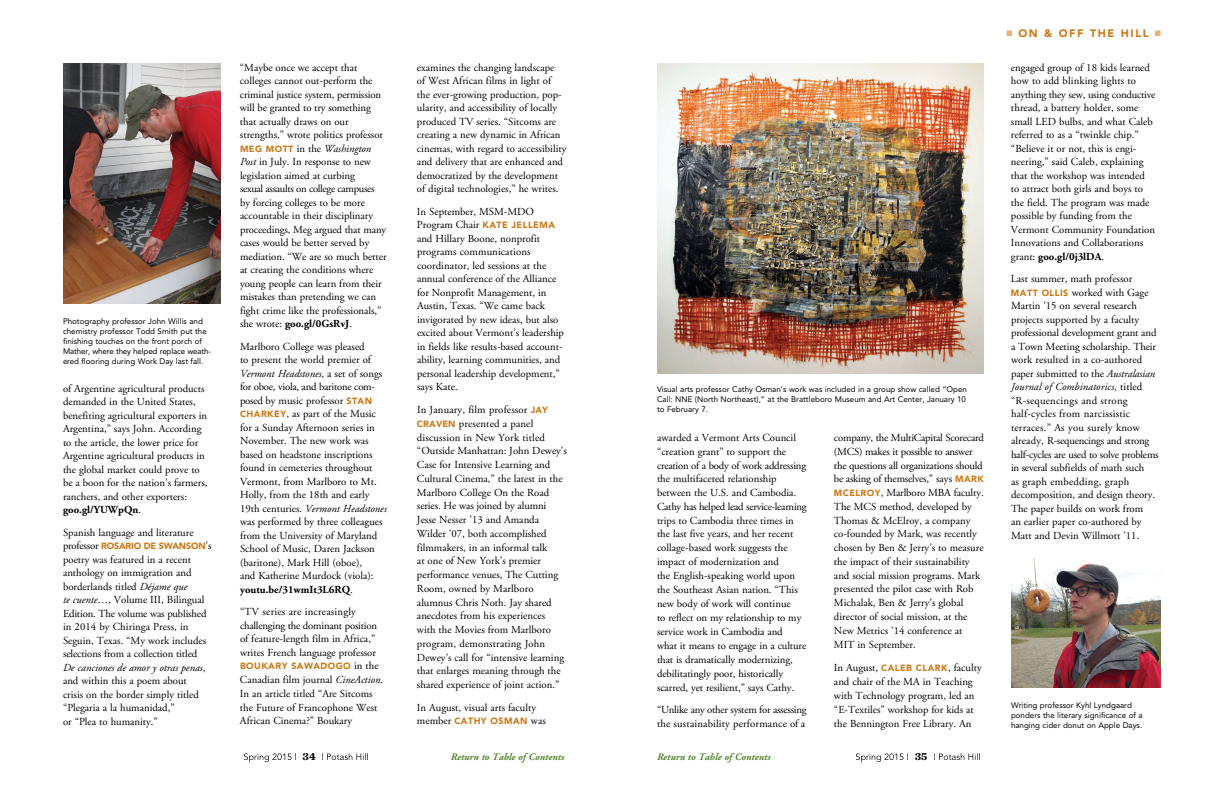
<style>
.page{position:relative;width:1224px;height:792px;background:#fff}
.page>*{position:absolute;margin:0;border:0;box-sizing:border-box;transform-origin:0 0}
.t1{font:700 11px "Chronicle Text G1";color:#000}
.t2{font:10.8px/13.5px "Adobe Garamond Pro";color:#000}
.t3{font:10.8px/13.7px "Adobe Garamond Pro";letter-spacing:-.025em;color:#000}
.t4{font:900 10.8px "Avenir";letter-spacing:.15em;color:#cb7817}
.t5{font:italic 700 10px "Adobe Garamond Pro";color:#558530}
.t6{font:900 9px "Avenir";letter-spacing:.05em;color:#cb7817}
.t7{font:900 9px "Avenir";letter-spacing:-.02em;color:#cb7817}
.t8{font:8px/10px "Avenir";color:#000}
.s1{font-weight:700}
.s2{font-family:"Adobe Garamond Pro";font-weight:400;font-size:10.8px;color:#000}
.s3{font-style:italic}
.s4{font-family:"Avenir";font-weight:900;font-size:9px;color:#cb7817}
.s5{color:#e5b27d}
</style>
<div class="page">
<svg style="left:244px;top:753px;width:124px;height:10px"></svg>
<svg style="left:856px;top:753px;width:124px;height:10px"></svg>
<img style="left:657px;top:63px;width:327px;height:310px">
<img style="left:1011px;top:558px;width:150px;height:130px">
<img style="left:63px;top:63px;width:158px;height:240px">
<p class="t8" style="left:63px;top:316px;width:150px">Photography professor John Willis and chemistry professor Todd Smith put the finishing touches on the front porch of Mather, where they helped replace weath&shy;ered flooring during Work Day last fall.</p>
<p class="t2" style="left:63px;top:382px;width:146px">of Argentine agricultural products demanded in the United States, benefiting agricultural exporters in<br>Argentina,” says John. According to the article, the lower price for<br>Argentine agricultural products in the global market could prove to be a boon for the nation’s farmers, ranchers, and other exporters: <span class="s1">goo.gl/YUWpQn</span>.</p>
<p class="t2" style="left:63px;top:526px;width:132px">Spanish language and literature</p>
<p class="t7" style="left:63px;top:541px;width:150px"><span class="s2">professor</span> ROSARIO DE SWANSON<span class="s2">’s</span></p>
<p class="t2" style="left:63px;top:553px;width:145px">poetry was featured in a recent anthology on immigration and borderlands titled <span class="s3">Déjame que<br>te cuente</span>…, Volume III, Bilingual<br>Edition. The volume was published in 2014 by Chiringa Press, in<br>Seguin, Texas. “My work includes selections from a collection titled<br><span class="s3">De canciones de amor y otras penas</span>, and within this a poem about crisis on the border simply titled “Plegaria a la humanidad,”<br>or “Plea to humanity.”</p>
<p class="t2" style="left:240px;top:61px;width:148px">“Maybe once we accept that colleges cannot out-perform the criminal justice system, permission will be granted to try something that actually draws on our strengths,” wrote politics professor<br><span class="s4">MEG MOTT</span> in the <span class="s3">Washington<br>Post</span> in July. In response to new legislation aimed at curbing<br>sexual assaults on college campuses by forcing colleges to be more accountable in their disciplinary proceedings, Meg argued that many cases would be better served by mediation. “We are so much better at creating the conditions where young people can learn from their mistakes than pretending we can fight crime like the professionals,” she wrote: <span class="s1">goo.gl/0GsRvJ</span>.</p>
<p class="t2" style="left:240px;top:340px;width:148px">Marlboro College was pleased<br>to present the world premier of<br><span class="s3">Vermont Headstones</span>, a set of songs for oboe, viola, and baritone com&shy;posed by music professor <span class="s4">STAN<br>CHARKEY</span>, as part of the Music for a Sunday Afternoon series in<br>November. The new work was based on headstone inscriptions found in cemeteries throughout<br>Vermont, from Marlboro to Mt.<br>Holly, from the 18th and early<br>19th centuries. <span class="s3">Vermont Headstones </span>was performed by three colleagues from the University of Maryland<br>School of Music, Daren Jackson (baritone), Mark Hill (oboe),<br>and Katherine Murdock (viola): <span class="s1">youtu.be/31wmIt3L6RQ</span>.</p>
<p class="t2" style="left:240px;top:606px;width:139px">“TV series are increasingly challenging the dominant position of feature-length film in Africa,” writes French language professor</p>
<p class="t6" style="left:240px;top:661px;width:140px">BOUKARY SAWADOGO <span class="s2">in the</span></p>
<p class="t2" style="left:240px;top:673px;width:145px">Canadian film journal <span class="s3">CineAction</span>.<br>In an article titled “Are Sitcoms the Future of Francophone West<br>African Cinema?” Boukary</p>
<p class="t2" style="left:417px;top:61px;width:151px">examines the changing landscape<br>of West African films in light of the ever-growing production, pop&shy;ularity, and accessibility of locally produced TV series. “Sitcoms are creating a new dynamic in African cinemas, with regard to accessibility and delivery that are enhanced and democratized by the development of digital technologies,” he writes.</p>
<p class="t2" style="left:417px;top:205px;width:149px">In September, MSM-MDO<br>Program Chair <span class="s4">KATE JELLEMA </span>and Hillary Boone, nonprofit programs communications coordinator, led sessions at the annual conference of the Alliance for Nonprofit Management, in<br>Austin, Texas. “We came back invigorated by new ideas, but also excited about Vermont’s leadership in fields like results-based account&shy;ability, learning communities, and personal leadership development,” says Kate.</p>
<p class="t2" style="left:417px;top:403px;width:151px">In January, film professor <span class="s4">JAY<br>CRAVEN</span> presented a panel discussion in New York titled “Outside Manhattan: John Dewey’s<br>Case for Intensive Learning and<br>Cultural Cinema,” the latest in the<br>Marlboro College On the Road series. He was joined by alumni<br>Jesse Nesser ’13 and Amanda<br>Wilder ’07, both accomplished filmmakers, in an informal talk<br>at one of New York’s premier performance venues, The Cutting<br>Room, owned by Marlboro alumnus Chris Noth. Jay shared anecdotes from his experiences<br>with the Movies from Marlboro program, demonstrating John<br>Dewey’s call for “intensive learning that enlarges meaning through the shared experience of joint action.”</p>
<p class="t2" style="left:417px;top:701px;width:121px">In August, visual arts faculty</p>
<p class="t6" style="left:417px;top:715px;width:130px"><span class="s2">member</span> CATHY OSMAN <span class="s2">was</span></p>
<p class="t8" style="left:657px;top:384px;width:312px;text-align:justify">Visual arts professor Cathy Osman’s work was included in a group show called “Open Call: NNE (North Northeast),” at the Brattleboro Museum and Art Center, January 10 to February 7.</p>
<p class="t2" style="left:657px;top:431px;width:151px;line-height:13.9px">awarded a Vermont Arts Council “creation grant” to support the creation of a body of work addressing the multifaceted relationship between the U.S. and Cambodia.<br>Cathy has helped lead service-learning trips to Cambodia three times in the last five years, and her recent collage-based work suggests the impact of modernization and<br>the English-speaking world upon the Southeast Asian nation. “This new body of work will continue<br>to reflect on my relationship to my service work in Cambodia and<br>what it means to engage in a culture that is dramatically modernizing, debilitatingly poor, historically scarred, yet resilient,” says Cathy.</p>
<p class="t3" style="left:657px;top:703px;width:151px">“Unlike any other system for assessing the sustainability performance of a</p>
<p class="t2" style="left:834px;top:431px;width:151px;line-height:13.8px">company, the MultiCapital Scorecard (MCS) makes it possible to answer the questions all organizations should be asking of themselves,” says <span class="s4">MARK<br>MCELROY</span>, Marlboro MBA faculty.<br>The MCS method, developed by<br>Thomas &amp; McElroy, a company co-founded by Mark, was recently chosen by Ben &amp; Jerry’s to measure the impact of their sustainability and social mission programs. Mark presented the pilot case with Rob<br>Michalak, Ben &amp; Jerry’s global director of social mission, at the<br>New Metrics ’14 conference at<br>MIT in September.</p>
<p class="t2" style="left:834px;top:661px;width:149px;line-height:14px">In August, <span class="s4">CALEB CLARK</span>, faculty and chair of the MA in Teaching with Technology program, led an “E-Textiles” workshop for kids at the Bennington Free Library. An</p>
<p class="t1" style="left:303px;top:747px;width:15px">34</p>
<p class="t5" style="left:451px;top:751px;width:115px">Return to Table of Contents</p>
<p class="t5" style="left:657px;top:751px;width:115px">Return to Table of Contents</p>
<p class="t1" style="left:915px;top:747px;width:14px">35</p>
<p class="t4" style="left:1006px;top:27px;width:156px"><span class="s5">■</span> ON &amp; OFF THE HILL <span class="s5">■</span></p>
<p class="t2" style="left:1011px;top:61px;width:146px">engaged group of 18 kids learned how to add blinking lights to anything they sew, using conductive thread, a battery holder, some small LED bulbs, and what Caleb referred to as a “twinkle chip.” “Believe it or not, this is engi&shy;neering,” said Caleb, explaining that the workshop was intended to attract both girls and boys to the field. The program was made possible by funding from the<br>Vermont Community Foundation<br>Innovations and Collaborations grant: <span class="s1">goo.gl/0j3lDA</span>.</p>
<p class="t2" style="left:1011px;top:273px;width:149px">Last summer, math professor<br><span class="s4">MATT OLLIS</span> worked with Gage<br>Martin ’15 on several research projects supported by a faculty professional development grant and a Town Meeting scholarship. Their work resulted in a co-authored paper submitted to the <span class="s3">Australasian<br>Journal of Combinatorics</span>, titled “R-sequencings and strong half-cycles from narcissistic terraces.” As you surely know already, R-sequencings and strong half-cycles are used to solve problems in several subfields of math such<br>as graph embedding, graph decomposition, and design theory.<br>The paper builds on work from<br>an earlier paper co-authored by<br>Matt and Devin Willmott ’11.</p>
<p class="t8" style="left:1011px;top:700px;width:133px">Writing professor Kyhl Lyndgaard ponders the literary significance of a hanging cider donut on Apple Days.</p>
</div>
